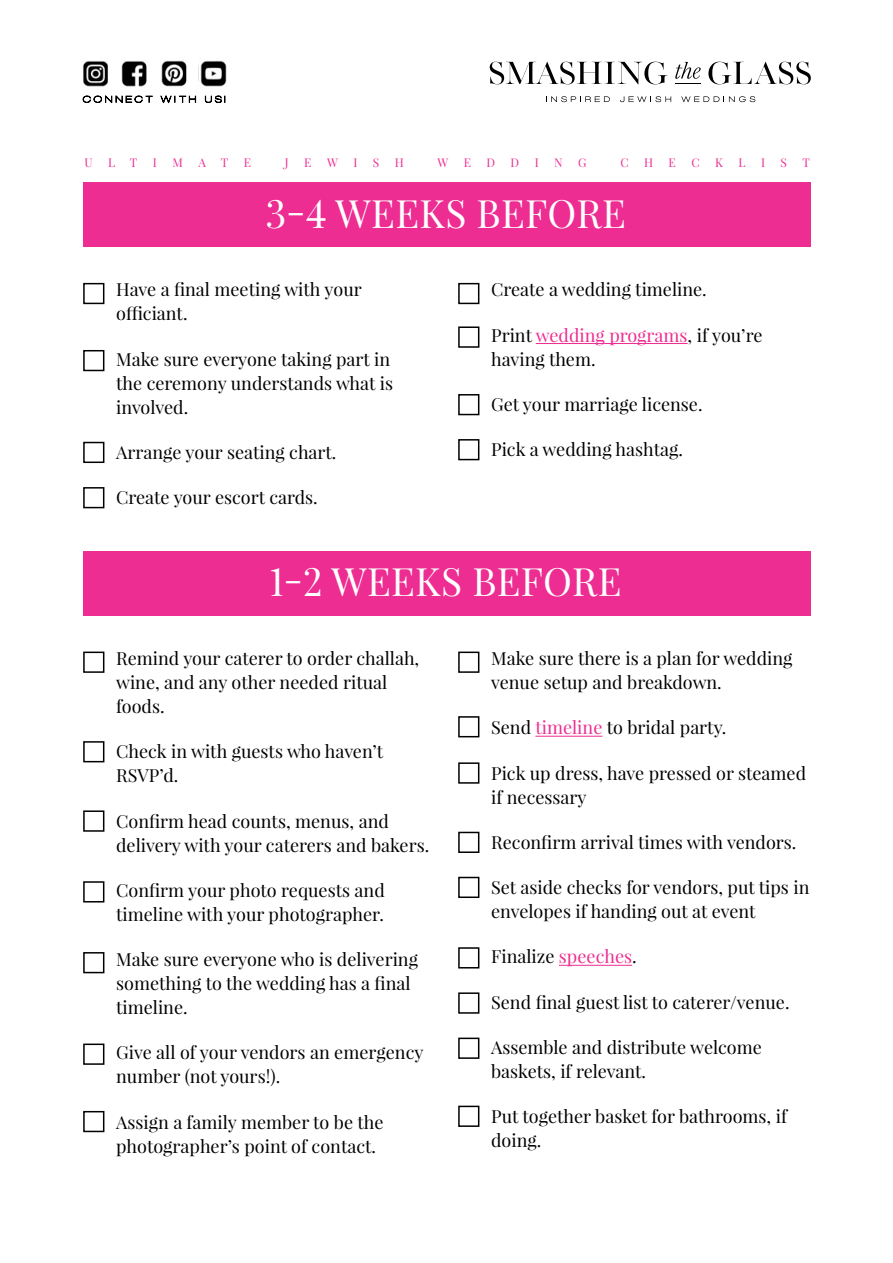
<style>
.page{position:relative;width:893px;height:1263px;background:#fff}
.page>*{position:absolute;margin:0;border:0;box-sizing:border-box;transform-origin:0 0}
.t1{font:39px "Playfair Display";letter-spacing:.01em;color:#fff}
.t2{font:18px/24px "Playfair Display";color:#000}
.t3{font:12px "Playfair Display";color:#ed2d92}
.s1{color:#ed2d92}
</style>
<div class="page">
<svg style="left:708px;top:62px;width:103px;height:22px"></svg>
<svg style="left:490px;top:62px;width:177px;height:22px"></svg>
<svg style="left:620px;top:96px;width:51px;height:6px"></svg>
<svg style="left:681px;top:96px;width:74px;height:6px"></svg>
<svg style="left:546px;top:96px;width:64px;height:6px"></svg>
<svg style="left:675px;top:62px;width:26px;height:22px"></svg>
<img style="left:83px;top:61px;width:25px;height:26px">
<img style="left:122px;top:61px;width:25px;height:26px">
<img style="left:161px;top:60px;width:26px;height:27px">
<img style="left:200px;top:60px;width:26px;height:27px">
<svg style="left:83px;top:95px;width:142px;height:8px"></svg>
<div style="left:83px;top:182px;width:728px;height:65px;background:#ed2d92"></div>
<div style="left:83px;top:283px;width:21px;height:21px;border:2px solid #000"></div>
<div style="left:83px;top:350px;width:21px;height:21px;border:2px solid #000"></div>
<div style="left:83px;top:442px;width:21px;height:21px;border:2px solid #000"></div>
<div style="left:83px;top:487px;width:21px;height:21px;border:2px solid #000"></div>
<hr style="left:536px;top:343px;width:152px;height:1px;background:#ed2d92">
<div style="left:458px;top:283px;width:21px;height:21px;border:2px solid #000"></div>
<div style="left:458px;top:326px;width:21px;height:22px;border:2px solid #000"></div>
<div style="left:458px;top:394px;width:21px;height:21px;border:2px solid #000"></div>
<div style="left:458px;top:439px;width:21px;height:21px;border:2px solid #000"></div>
<div style="left:83px;top:551px;width:728px;height:64px;background:#ed2d92"></div>
<div style="left:83px;top:651px;width:21px;height:22px;border:2px solid #000"></div>
<div style="left:83px;top:741px;width:21px;height:21px;border:2px solid #000"></div>
<div style="left:83px;top:810px;width:21px;height:22px;border:2px solid #000"></div>
<div style="left:83px;top:881px;width:21px;height:21px;border:2px solid #000"></div>
<div style="left:83px;top:952px;width:21px;height:21px;border:2px solid #000"></div>
<div style="left:83px;top:1043px;width:21px;height:22px;border:2px solid #000"></div>
<div style="left:83px;top:1111px;width:21px;height:21px;border:2px solid #000"></div>
<hr style="left:535px;top:736px;width:67px;height:1px;background:#ed2d92">
<hr style="left:559px;top:965px;width:73px;height:1px;background:#ed2d92">
<div style="left:458px;top:651px;width:21px;height:22px;border:2px solid #000"></div>
<div style="left:458px;top:716px;width:21px;height:21px;border:2px solid #000"></div>
<div style="left:458px;top:762px;width:21px;height:22px;border:2px solid #000"></div>
<div style="left:458px;top:832px;width:21px;height:21px;border:2px solid #000"></div>
<div style="left:458px;top:877px;width:21px;height:21px;border:2px solid #000"></div>
<div style="left:458px;top:947px;width:21px;height:21px;border:2px solid #000"></div>
<div style="left:458px;top:992px;width:21px;height:22px;border:2px solid #000"></div>
<div style="left:458px;top:1037px;width:21px;height:22px;border:2px solid #000"></div>
<div style="left:458px;top:1106px;width:21px;height:21px;border:2px solid #000"></div>
<p class="t3" style="left:85px;top:155px;width:10px">U</p>
<p class="t3" style="left:108px;top:155px;width:31px">L T</p>
<p class="t3" style="left:153px;top:155px;width:6px">I</p>
<p class="t3" style="left:172px;top:155px;width:12px">M</p>
<p class="t3" style="left:198px;top:155px;width:31px">A T</p>
<p class="t3" style="left:244px;top:155px;width:9px">E</p>
<p class="t3" style="left:285px;top:155px;width:5px">J</p>
<p class="t3" style="left:304px;top:155px;width:9px">E</p>
<p class="t3" style="left:327px;top:155px;width:12px">W</p>
<p class="t3" style="left:353px;top:155px;width:6px">I</p>
<p class="t3" style="left:373px;top:155px;width:8px">S</p>
<p class="t3" style="left:395px;top:155px;width:11px">H</p>
<p class="t3" style="left:437px;top:155px;width:12px">W</p>
<p class="t3" style="left:464px;top:155px;width:9px">E</p>
<p class="t3" style="left:487px;top:155px;width:10px">D</p>
<p class="t3" style="left:511px;top:155px;width:10px">D</p>
<p class="t3" style="left:535px;top:155px;width:6px">I</p>
<p class="t3" style="left:554px;top:155px;width:10px">N</p>
<p class="t3" style="left:578px;top:155px;width:10px">G</p>
<p class="t3" style="left:620px;top:155px;width:10px">C</p>
<p class="t3" style="left:644px;top:155px;width:11px">H</p>
<p class="t3" style="left:669px;top:155px;width:9px">E</p>
<p class="t3" style="left:691px;top:155px;width:10px">C</p>
<p class="t3" style="left:715px;top:155px;width:9px">K</p>
<p class="t3" style="left:738px;top:155px;width:9px">L</p>
<p class="t3" style="left:761px;top:155px;width:6px">I</p>
<p class="t3" style="left:781px;top:155px;width:8px">S</p>
<p class="t3" style="left:803px;top:155px;width:9px">T</p>
<h1 class="t1" style="left:265px;top:189px;width:362px">3-4 WEEKS BEFORE</h1>
<p class="t2" style="left:116px;top:278px;width:247px">Have a final meeting with your officiant.</p>
<p class="t2" style="left:116px;top:347px;width:278px">Make sure everyone taking part in the ceremony understands what is involved.</p>
<p class="t2" style="left:116px;top:440px;width:222px">Arrange your seating chart.</p>
<p class="t2" style="left:116px;top:485px;width:203px">Create your escort cards.</p>
<p class="t2" style="left:491px;top:278px;width:217px">Create a wedding timeline.</p>
<p class="t2" style="left:491px;top:323px;width:273px">Print <span class="s1">wedding programs</span>, if you’re having them.</p>
<p class="t2" style="left:491px;top:392px;width:213px">Get your marriage license.</p>
<p class="t2" style="left:491px;top:437px;width:193px">Pick a wedding hashtag.</p>
<h1 class="t1" style="left:270px;top:557px;width:353px">1-2 WEEKS BEFORE</h1>
<p class="t2" style="left:116px;top:646px;width:305px">Remind your caterer to order challah, wine, and any other needed ritual foods.</p>
<p class="t2" style="left:116px;top:739px;width:269px">Check in with guests who haven’t<br>RSVP’d.</p>
<p class="t2" style="left:116px;top:809px;width:315px">Confirm head counts, menus, and delivery with your caterers and bakers.</p>
<p class="t2" style="left:116px;top:878px;width:270px">Confirm your photo requests and timeline with your photographer.</p>
<p class="t2" style="left:116px;top:947px;width:303px">Make sure everyone who is delivering something to the wedding has a final timeline.</p>
<p class="t2" style="left:116px;top:1040px;width:309px">Give all of your vendors an emergency number (not yours!).</p>
<p class="t2" style="left:116px;top:1110px;width:269px">Assign a family member to be the photographer’s point of contact.</p>
<p class="t2" style="left:491px;top:646px;width:303px">Make sure there is a plan for wedding venue setup and breakdown.</p>
<p class="t2" style="left:491px;top:715px;width:237px">Send <span class="s1">timeline</span> to bridal party.</p>
<p class="t2" style="left:491px;top:761px;width:317px">Pick up dress, have pressed or steamed if necessary</p>
<p class="t2" style="left:491px;top:830px;width:307px">Reconfirm arrival times with vendors.</p>
<p class="t2" style="left:491px;top:875px;width:320px">Set aside checks for vendors, put tips in envelopes if handing out at event</p>
<p class="t2" style="left:491px;top:944px;width:147px">Finalize <span class="s1">speeches</span>.</p>
<p class="t2" style="left:491px;top:990px;width:300px">Send final guest list to caterer/venue.</p>
<p class="t2" style="left:491px;top:1035px;width:272px">Assemble and distribute welcome baskets, if relevant.</p>
<p class="t2" style="left:491px;top:1104px;width:297px">Put together basket for bathrooms, if doing.</p>
</div>
